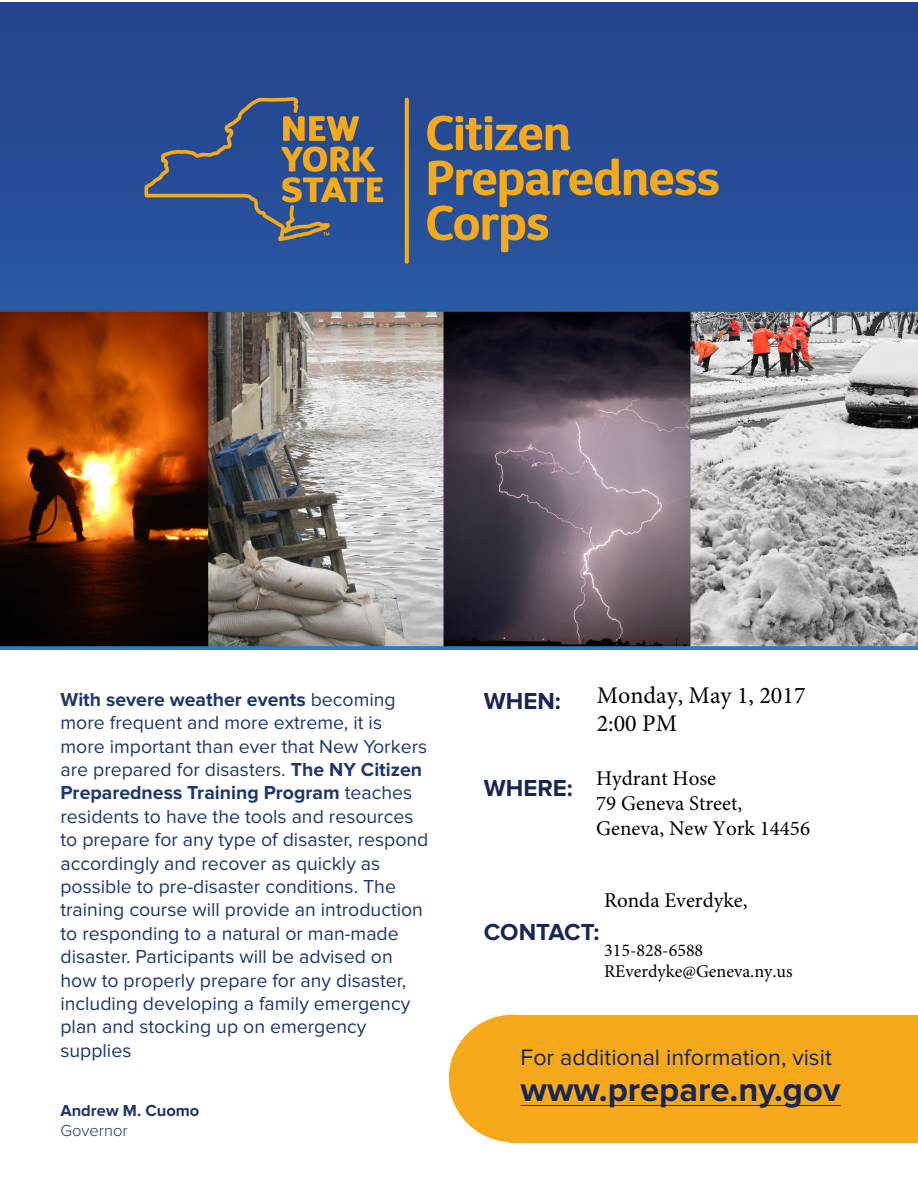
<style>
.page{position:relative;width:918px;height:1188px;background:#fff}
.page>*{position:absolute;margin:0;border:0;box-sizing:border-box;transform-origin:0 0}
.t1{font:700 34.5px "Proxima Nova";color:#192554}
.t2{font:24px/28px "Minion Pro";color:#000}
.t3{font:700 24px "Proxima Nova";color:#192554}
.t4{font:23.25px "Proxima Nova";color:#192554}
.t5{font:21px/24.8px "Minion Pro";color:#000}
.t6{font:19.5px/23.4px "Proxima Nova";color:#1d366c}
.t7{font:18px/21.3px "Minion Pro";color:#000}
.t8{font:700 16.5px "Proxima Nova";color:#1d366c}
.t9{font:300 16.5px "Proxima Nova";color:#1d366c}
.s1{font-weight:700}
</style>
<div class="page">
<img style="left:0;top:3px;width:918px;height:647px">
<div style="left:510px;top:1015px;width:408px;height:128px;background:#f6aa1b"></div>
<div style="left:449px;top:1015px;width:127px;height:127px;background:#f6aa1b;border-radius:50%"></div>
<hr style="left:521px;top:1105px;width:320px;height:1px;background:#192554">
<p class="t2" style="left:597px;top:681px;width:210px">Monday, May 1, 2017<br>2:00 PM</p>
<p class="t6" style="left:60px;top:688px;width:370px"><span class="s1">With severe weather events</span> becoming more frequent and more extreme, it is more important than ever that New Yorkers are prepared for disasters. <span class="s1">The NY Citizen Preparedness Training Program</span> teaches residents to have the tools and resources to prepare for any type of disaster, respond accordingly and recover as quickly as possible to pre-disaster conditions. The training course will provide an introduction to responding to a natural or man-made disaster. Participants will be advised on how to properly prepare for any disaster, including developing a family emergency plan and stocking up on emergency supplies</p>
<p class="t3" style="left:484px;top:687px;width:79px">WHEN:</p>
<p class="t5" style="left:596px;top:766px;width:215px">Hydrant Hose<br>79 Geneva Street,<br>Geneva, New York 14456</p>
<p class="t3" style="left:484px;top:774px;width:91px">WHERE:</p>
<p class="t5" style="left:604px;top:888px;width:145px">Ronda Everdyke,</p>
<p class="t7" style="left:604px;top:939px;width:190px">315-828-6588<br>REverdyke@Geneva.ny.us</p>
<p class="t3" style="left:484px;top:918px;width:117px">CONTACT:</p>
<p class="t4" style="left:521px;top:1044px;width:313px">For additional information, visit</p>
<p class="t1" style="left:521px;top:1070px;width:321px">www.prepare.ny.gov</p>
<p class="t8" style="left:60px;top:1101px;width:140px">Andrew M. Cuomo</p>
<p class="t9" style="left:60px;top:1121px;width:69px">Governor</p>
</div>
